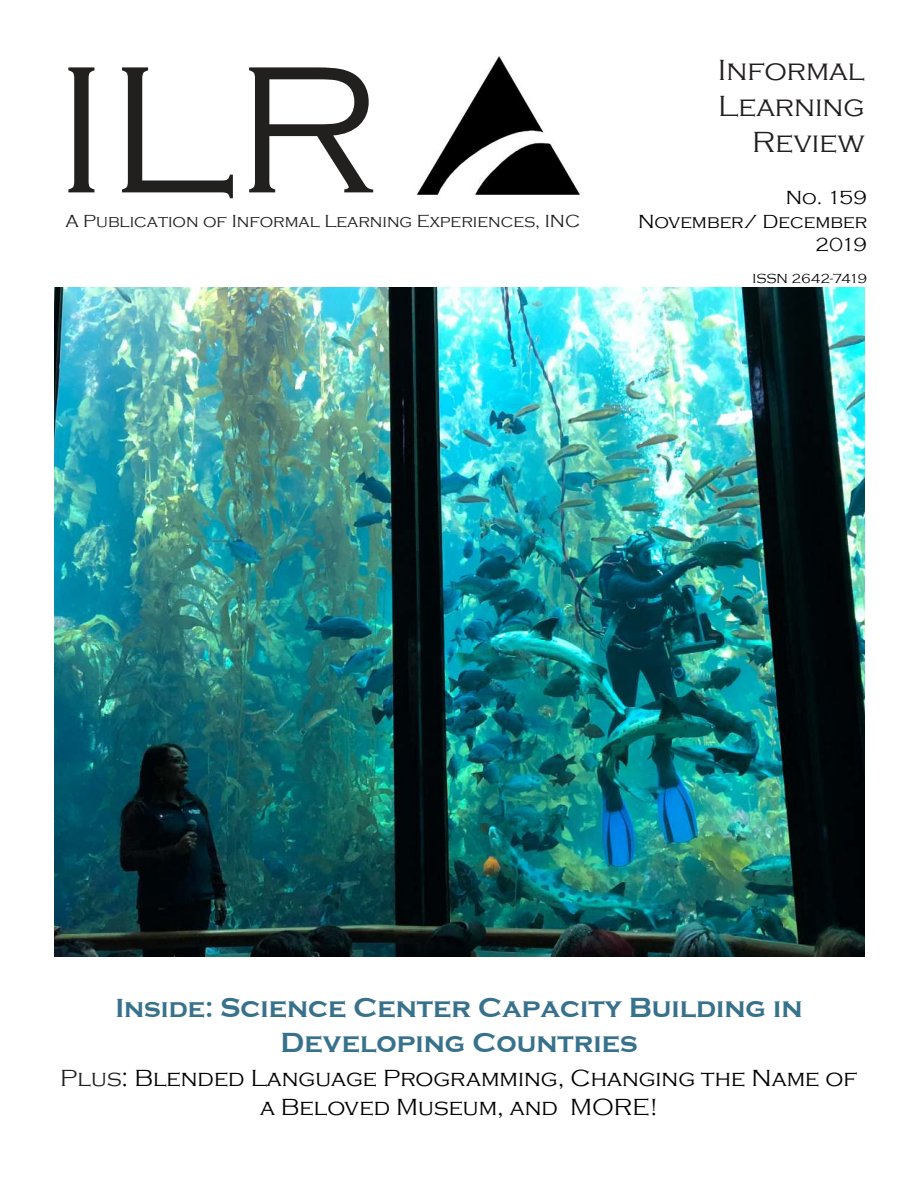
<style>
.page{position:relative;width:918px;height:1188px;background:#fff}
.page>*{position:absolute;margin:0;border:0;box-sizing:border-box;transform-origin:0 0}
.t1{font:300 187.5px "Copperplate Gothic";color:#221f1f}
.t2{font:300 30px/36px "Copperplate Gothic";color:#221f1f;text-align:right}
.t3{font:700 28.5px/34.5px "Copperplate Becker";color:#37718b;text-align:center}
.t4{font:300 24px/28.8px "Copperplate Gothic";color:#000;text-align:center}
.t5{font:300 19.5px/23.4px "Copperplate Gothic";color:#000;text-align:right}
.t6{font:300 18px "Copperplate Gothic";color:#221f1f}
.t7{font:300 13.5px "Copperplate Gothic";color:#000}
.s1{font-size:27px}
.s2{color:#221f1f}
</style>
<div class="page">
<img style="left:417px;top:56px;width:163px;height:139px">
<img style="left:54px;top:288px;width:810px;height:669px">
<h1 class="t1" style="left:55px;top:62px;width:326px">ILR</h1>
<p class="t6" style="left:65px;top:214px;width:516px">A Publication of Informal Learning Experiences, INC</p>
<p class="t2" style="left:718px;top:54px;width:148px">Informal<br>Learning<br>Review</p>
<p class="t5" style="left:638px;top:187px;width:231px">No. 159<br>November/ December<br>2019</p>
<p class="t7" style="left:753px;top:274px;width:116px">ISSN 2642-7419</p>
<p class="t3" style="left:115px;top:990px;width:689px"><span class="s1">Inside:</span> Science Center Capacity Building in<br>Developing Countries</p>
<p class="t4" style="left:60px;top:1065px;width:799px"><span class="s2">Plus</span>: Blended Language Programming, Changing the Name of a Beloved Museum, and MORE!</p>
</div>
